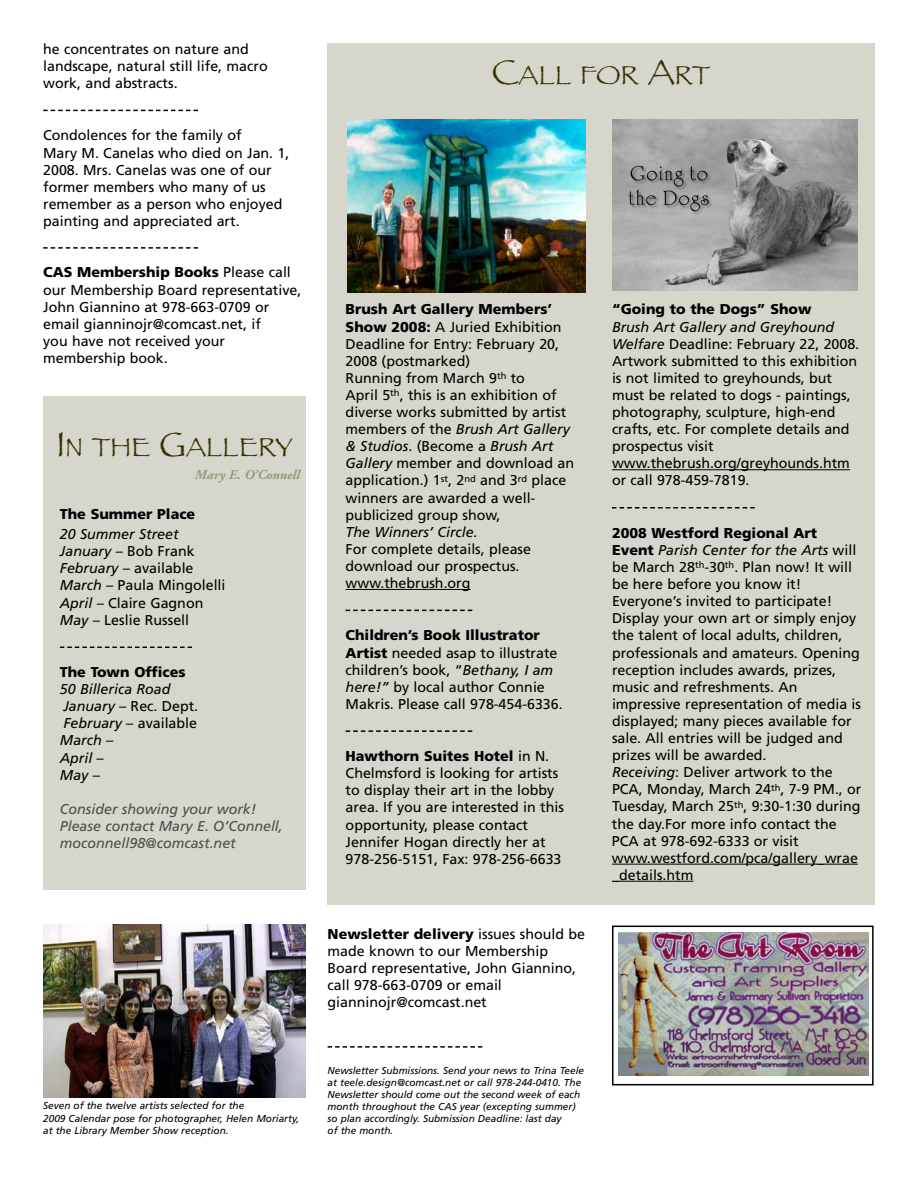
<style>
.page{position:relative;width:918px;height:1188px;background:#fff}
.page>*{position:absolute;margin:0;border:0;box-sizing:border-box;transform-origin:0 0}
.t1{font:27px "Papyrus";color:#330}
.t2{font:14.25px/17.1px "Frutiger";color:#000}
.t3{font:italic 14.25px/17.1px "Frutiger";color:#000}
.t4{font:italic 14.25px/17.1px "Frutiger";color:#4d4d4d}
.t5{font:900 14.25px "Frutiger";color:#000}
.t6{font:italic 700 13.5px "Adobe Garamond";color:#999980}
.t7{font:italic 10.05px/12px "Frutiger";color:#000}
.s1{font-weight:900}
.s2{font-size:36px}
.s3{font-style:italic}
.s4{font-style:normal}
</style>
<div class="page">
<svg style="left:43px;top:110px;width:155px;height:1px"></svg>
<svg style="left:43px;top:247px;width:155px;height:2px"></svg>
<svg style="left:328px;top:1046px;width:154px;height:2px"></svg>
<div style="left:328px;top:43px;width:547px;height:861px;background:#d6d6cc"></div>
<div style="left:43px;top:397px;width:263px;height:493px;background:#d6d6cc"></div>
<svg style="left:60px;top:647px;width:132px;height:1px"></svg>
<img style="left:618px;top:932px;width:250px;height:143px">
<div style="left:612px;top:926px;width:262px;height:159px;border:2px solid #000"></div>
<img style="left:43px;top:925px;width:263px;height:173px">
<img style="left:348px;top:119px;width:238px;height:173px">
<img style="left:612px;top:119px;width:245px;height:172px">
<hr style="left:346px;top:589px;width:125px;height:1px;background:#000">
<svg style="left:346px;top:610px;width:126px;height:1px"></svg>
<svg style="left:346px;top:730px;width:126px;height:2px"></svg>
<hr style="left:612px;top:469px;width:238px;height:1px;background:#000">
<svg style="left:612px;top:507px;width:143px;height:2px"></svg>
<hr style="left:612px;top:864px;width:246px;height:1px;background:#000">
<hr style="left:612px;top:881px;width:81px;height:1px;background:#000">
<p class="t2" style="left:43px;top:41px;width:226px">he concentrates on nature and landscape, natural still life, macro work, and abstracts.</p>
<p class="t2" style="left:43px;top:128px;width:248px">Condolences for the family of<br>Mary M. Canelas who died on Jan. 1,<br>2008. Mrs. Canelas was one of our former members who many of us remember as a person who enjoyed painting and appreciated art.</p>
<p class="t2" style="left:43px;top:265px;width:260px"><span class="s1">CAS Membership Books</span> Please call our Membership Board representative,<br>John Giannino at 978-663-0709 or email gianninojr@comcast.net, if<br>you have not received your membership book.</p>
<h1 class="t1" style="left:56px;top:431px;width:238px"><span class="s2">I</span>N THE <span class="s2">G</span>ALLERY</h1>
<p class="t6" style="left:195px;top:469px;width:107px">Mary E. O’Connell</p>
<p class="t5" style="left:60px;top:508px;width:137px">The Summer Place</p>
<p class="t2" style="left:60px;top:527px;width:167px"><span class="s3">20 Summer Street<br>January –</span> Bob Frank<br><span class="s3">February –</span> available<br><span class="s3">March –</span> Paula Mingolelli<br><span class="s3">April –</span> Claire Gagnon<br><span class="s3">May –</span> Leslie Russell</p>
<p class="t5" style="left:60px;top:666px;width:127px">The Town Offices</p>
<p class="t3" style="left:60px;top:682px;width:140px">50 Billerica Road<br>January – <span class="s4">Rec. Dept.<br></span>February – <span class="s4">available<br></span>March –<br>April –<br>May –</p>
<p class="t4" style="left:60px;top:801px;width:224px">Consider showing your work!<br>Please contact Mary E. O’Connell, moconnell98@comcast.net</p>
<p class="t7" style="left:43px;top:1101px;width:257px">Seven of the twelve artists selected for the<br>2009 Calendar pose for photographer, Helen Moriarty, at the Library Member Show reception.</p>
<h1 class="t1" style="left:492px;top:59px;width:220px"><span class="s2">C</span>ALL FOR <span class="s2">A</span>RT</h1>
<p class="t2" style="left:346px;top:302px;width:230px"><span class="s1">Brush Art Gallery Members’<br>Show 2008:</span> A Juried Exhibition<br>Deadline for Entry: February 20,<br>2008 (postmarked)<br>Running from March 9<sup>th</sup> to<br>April 5<sup>th</sup>, this is an exhibition of diverse works submitted by artist members of the <span class="s3">Brush Art Gallery &amp; Studios</span>. (Become a <span class="s3">Brush Art<br>Gallery</span> member and download an application.) 1<sup>st</sup>, 2<sup>nd</sup> and 3<sup>rd</sup> place winners are awarded a well&shy;publicized group show,</p>
<p class="t3" style="left:346px;top:524px;width:134px">The Winners’ Circle.</p>
<p class="t2" style="left:346px;top:541px;width:187px">For complete details, please download our prospectus. www.thebrush.org</p>
<p class="t2" style="left:346px;top:628px;width:219px"><span class="s1">Children’s Book Illustrator<br>Artist</span> needed asap to illustrate children’s book, “<span class="s3">Bethany, I am here!”</span> by local author Connie<br>Makris. Please call 978-454-6336.</p>
<p class="t2" style="left:346px;top:749px;width:220px"><span class="s1">Hawthorn Suites Hotel</span> in N.<br>Chelmsford is looking for artists to display their art in the lobby area. If you are interested in this opportunity, please contact<br>Jennifer Hogan directly her at<br>978-256-5151, Fax: 978-256-6633</p>
<p class="t2" style="left:328px;top:927px;width:259px"><span class="s1">Newsletter delivery</span> issues should be made known to our Membership<br>Board representative, John Giannino, call 978-663-0709 or email gianninojr@comcast.net</p>
<p class="t7" style="left:328px;top:1065px;width:258px">Newsletter Submissions. Send your news to Trina Teele at teele.design@comcast.net or call 978-244-0410. The Newsletter should come out the second week of each month throughout the CAS year (excepting summer) so plan accordingly. Submission Deadline: last day<br>of the month.</p>
<p class="t5" style="left:612px;top:304px;width:201px">“Going to the Dogs” Show</p>
<p class="t2" style="left:612px;top:319px;width:249px"><span class="s3">Brush Art Gallery and Greyhound<br>Welfare</span> Deadline: February 22, 2008.<br>Artwork submitted to this exhibition is not limited to greyhounds, but must be related to dogs - paintings, photography, sculpture, high-end crafts, etc. For complete details and prospectus visit www.thebrush.org/greyhounds.htm or call 978-459-7819.</p>
<p class="t2" style="left:612px;top:525px;width:251px"><span class="s1">2008 Westford Regional Art Event</span> <span class="s3">Parish Center for the Arts</span> will be March 28<sup>th</sup>-30<sup>th</sup>. Plan now! It will be here before you know it!<br>Everyone’s invited to participate!<br>Display your own art or simply enjoy the talent of local adults, children, professionals and amateurs. Opening reception includes awards, prizes, music and refreshments. An impressive representation of media is displayed; many pieces available for sale. All entries will be judged and prizes will be awarded.<br><span class="s3">Receiving</span>: Deliver artwork to the PCA, Monday, March 24<sup>th</sup>, 7-9 PM., or Tuesday, March 25<sup>th</sup>, 9:30-1:30 during the day.For more info contact the PCA at 978-692-6333 or visit www.westford.com/pca/gallery_wrae _details.htm</p>
</div>
